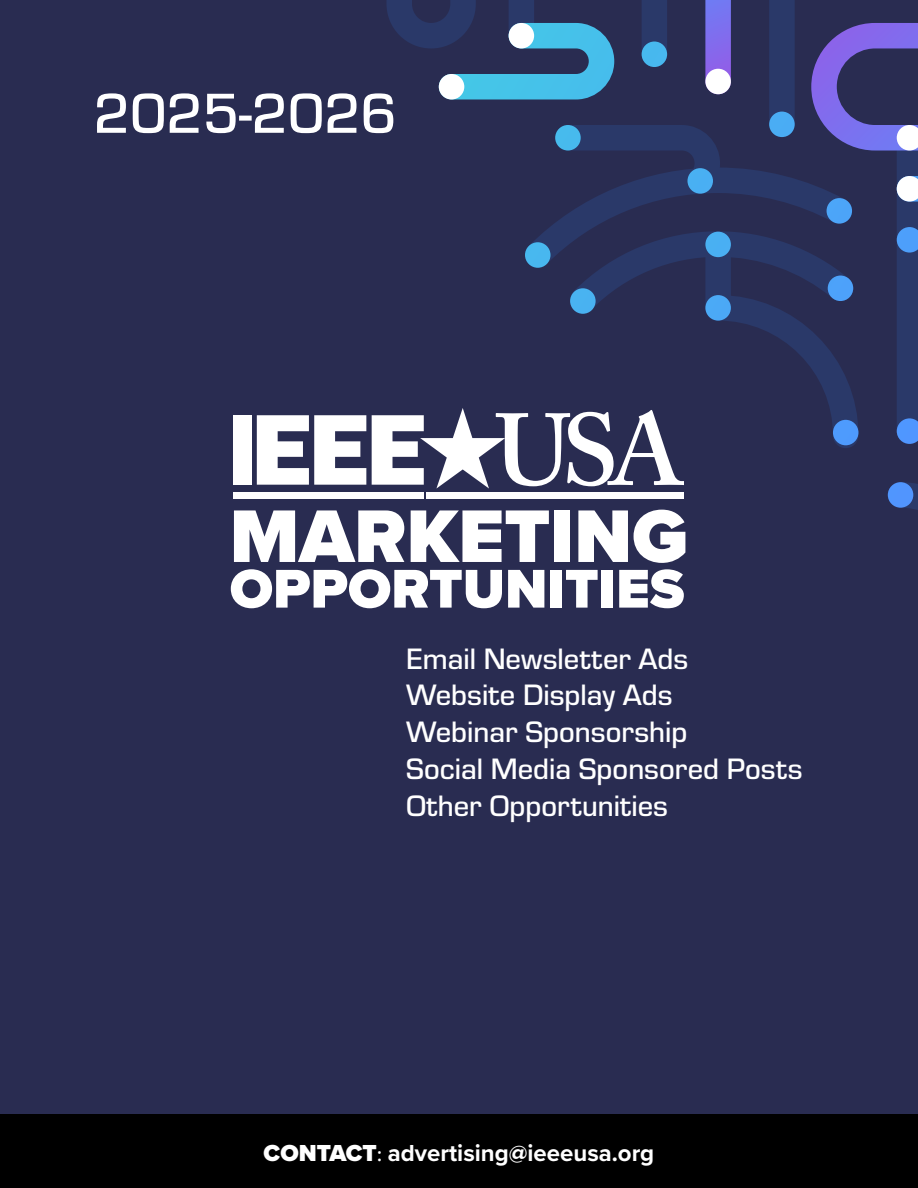
<style>
.page{position:relative;width:918px;height:1188px;background:#292c51}
.page>*{position:absolute;margin:0;border:0;box-sizing:border-box;transform-origin:0 0}
.t1{font:900 77.25px "Proxima Nova";color:#fff}
.t2{font:500 58.5px "Eurostile";color:#fff}
.t3{font:900 56.55px "Proxima Nova";color:#fff}
.t4{font:500 30.6px "Eurostile";color:#fff}
.t5{font:700 24px "Proxima Nova";color:#fff}
.s1{font-weight:900}
.s2{font-family:"Minion Pro";font-weight:400}
</style>
<div class="page">
<div style="left:0;top:1115px;width:918px;height:73px;background:#000"></div>
<div style="left:233px;top:415px;width:19px;height:70px;background:#fff"></div>
<svg style="left:257px;top:415px;width:109px;height:70px"></svg>
<div style="left:233px;top:492px;width:191px;height:7px;background:#fff"></div>
<svg style="left:372px;top:0;width:546px;height:510px"></svg>
<div style="left:426px;top:492px;width:258px;height:7px;background:#fff"></div>
<p class="t2" style="left:94px;top:73px;width:305px">2025-2026</p>
<p class="t1" style="left:230px;top:479px;width:460px">MARKETING</p>
<p class="t3" style="left:230px;top:547px;width:456px">OPPORTUNITIES</p>
<p class="t4" style="left:406px;top:637px;width:284px">Email Newsletter Ads</p>
<p class="t4" style="left:406px;top:674px;width:268px">Website Display Ads</p>
<p class="t4" style="left:406px;top:711px;width:283px">Webinar Sponsorship</p>
<p class="t4" style="left:406px;top:748px;width:398px">Social Media Sponsored Posts</p>
<p class="t4" style="left:406px;top:785px;width:263px">Other Opportunities</p>
<p class="t5" style="left:264px;top:1135px;width:392px"><span class="s1">CONTACT</span><span class="s2">:</span> advertising@ieeeusa.org</p>
</div>
